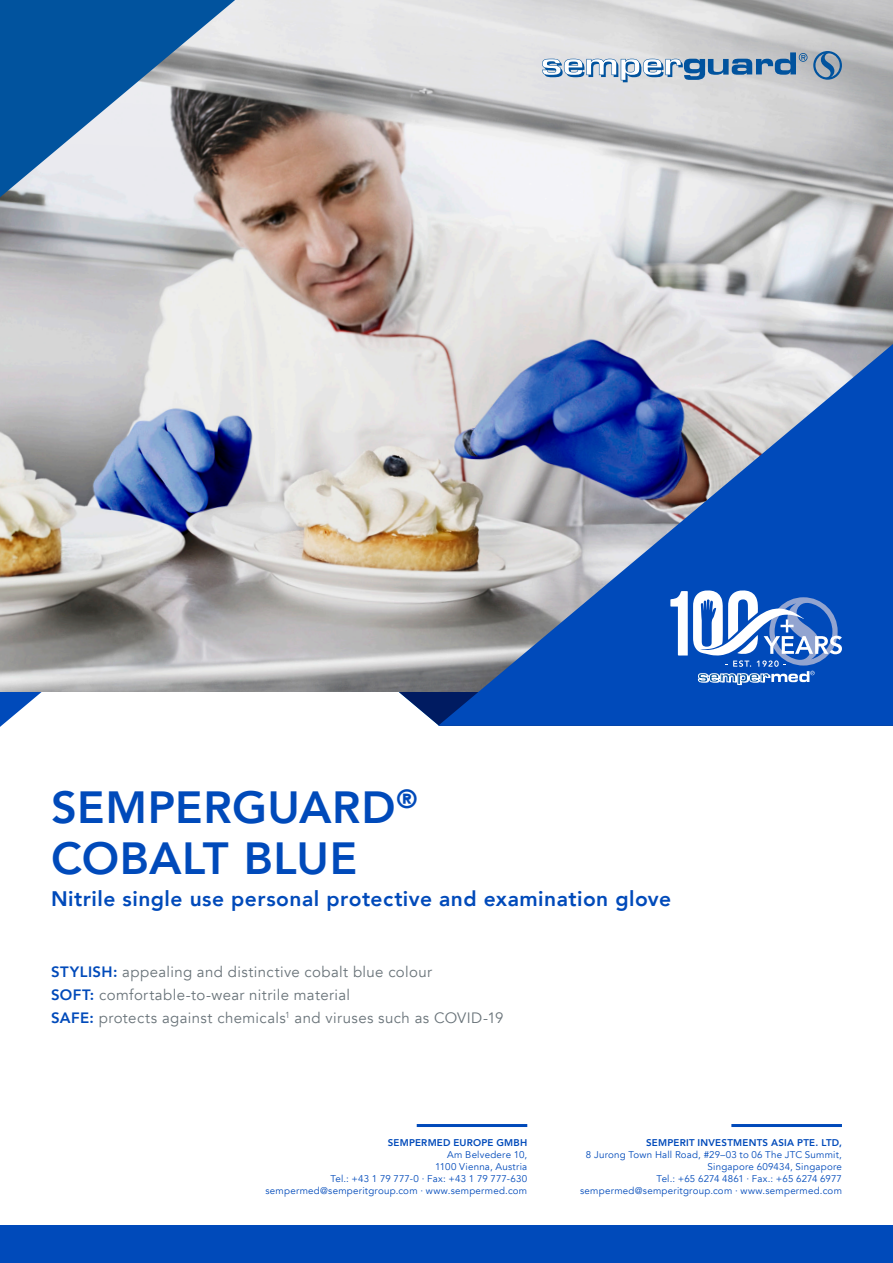
<style>
.page{position:relative;width:893px;height:1263px;background:#fff}
.page>*{position:absolute;margin:0;border:0;box-sizing:border-box;transform-origin:0 0}
.t1{font:800 45px/51px "Avenir LT Com";letter-spacing:.01em;color:#004aba}
.t2{font:800 21px "Avenir LT Com";letter-spacing:.025em;color:#004aba}
.t3{font:15px "Avenir LT Com";letter-spacing:.025em;color:#697379}
.t4{font:9.75px/12px "Avenir LT Com";letter-spacing:.025em;color:#004aba;text-align:right}
.s1{font-weight:800;color:#004aba}
.s2{font-weight:800}
</style>
<div class="page">
<img style="left:0;top:0;width:893px;height:691px">
<svg style="left:438px;top:344px;width:455px;height:382px;background:#5477b5"></svg>
<svg style="left:0;top:0;width:235px;height:197px;background:#5e86ac"></svg>
<div style="left:0;top:1226px;width:893px;height:37px;background:#004aba"></div>
<svg style="left:670px;top:590px;width:172px;height:101px"></svg>
<hr style="left:417px;top:1124px;width:110px;height:3px;background:#004aba">
<hr style="left:731px;top:1124px;width:111px;height:3px;background:#004aba">
<svg style="left:813px;top:51px;width:29px;height:29px"></svg>
<svg style="left:542px;top:52px;width:265px;height:30px;background:#a2b8cc"></svg>
<p class="t1" style="left:51px;top:782px;width:368px">SEMPERGUARD<sup>®<br></sup>COBALT BLUE</p>
<p class="t2" style="left:51px;top:886px;width:622px">Nitrile single use personal protective and examination glove</p>
<p class="t3" style="left:51px;top:962px;width:383px"><span class="s1">STYLISH:</span> appealing and distinctive cobalt blue colour</p>
<p class="t3" style="left:51px;top:986px;width:301px"><span class="s1">SOFT:</span> comfortable-to-wear nitrile material</p>
<p class="t3" style="left:51px;top:1009px;width:454px"><span class="s1">SAFE:</span> protects against chemicals<sup>1</sup> and viruses such as COVID-19</p>
<p class="t4" style="left:265px;top:1136px;width:263px"><span class="s2">SEMPERMED EUROPE GMBH<br></span>Am Belvedere 10,<br>1100 Vienna, Austria<br>Tel.: +43 1 79 777-0 · Fax: +43 1 79 777-630 sempermed@semperitgroup.com · www.sempermed.com</p>
<p class="t4" style="left:580px;top:1136px;width:263px"><span class="s2">SEMPERIT INVESTMENTS ASIA PTE. LTD,<br></span>8 Jurong Town Hall Road, #29–03 to 06 The JTC Summit, Singapore 609434, Singapore<br>Tel.: +65 6274 4861 · Fax.: +65 6274 6977 sempermed@semperitgroup.com · www.sempermed.com</p>
</div>
